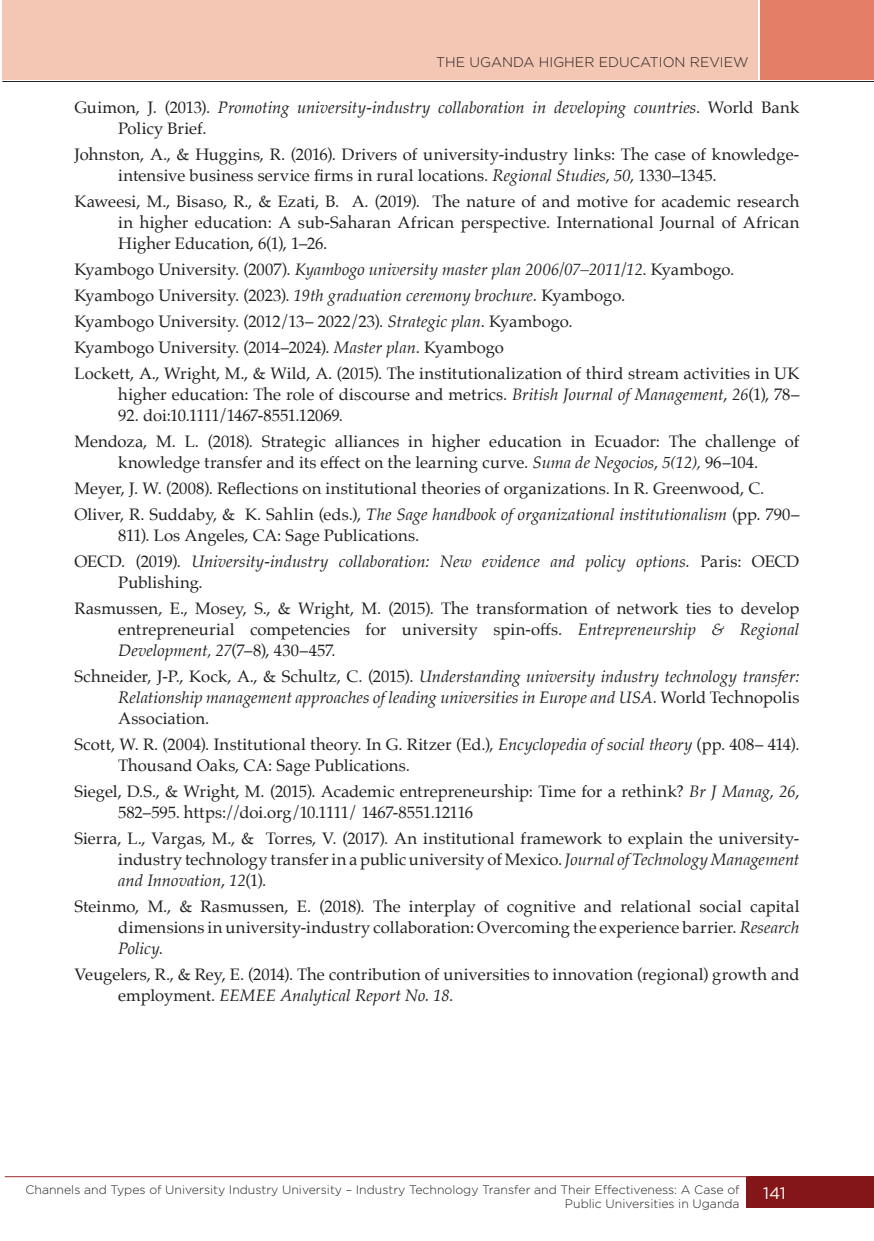
<style>
.page{position:relative;width:874px;height:1241px;background:#fff}
.page>*{position:absolute;margin:0;border:0;box-sizing:border-box;transform-origin:0 0}
.Ref_text{font:16.62px/21px "Palatino";color:#231f20}
.Ref_text-2{font:italic 16.62px/21px "Palatino";color:#231f20}
.t1{font:16.62px "Gotham";color:#fff}
.t2{font:300 14px "Gotham";color:#231f20}
.t3{font:300 12.25px/14.7px "Gotham";color:#231f20;text-align:right}
.s1{font-style:normal}
.s2{font-style:italic}
</style>
<div class="page">
<div style="left:2px;top:0;width:755px;height:79px;background:#f4c7b5"></div>
<div style="left:760px;top:0;width:113px;height:79px;background:#e37f66"></div>
<hr style="left:2px;top:81px;width:871px;height:1px;background:#231f20">
<div style="left:746px;top:1176px;width:127px;height:31px;background:#851618"></div>
<hr style="left:5px;top:1176px;width:743px;height:1px;background:#9b2d32">
<p class="t2" style="left:436px;top:53px;width:314px">THE UGANDA HIGHER EDUCATION REVIEW</p>
<p class="Ref_text-2" style="left:118px;top:96px;width:682px;text-indent:-44px"><span class="s1">Guimon, J. (2013).</span> Promoting university-industry collaboration in developing countries<span class="s1">. World Bank<br>Policy Brief.</span></p>
<p class="Ref_text" style="left:118px;top:144px;width:682px;text-indent:-44px">Johnston, A., &amp; Huggins, R. (2016). Drivers of university-industry links: The case of knowledge&shy;intensive business service firms in rural locations. <span class="s2">Regional Studies</span>, <span class="s2">50</span>, 1330–1345.</p>
<p class="Ref_text" style="left:118px;top:191px;width:682px;text-align:justify;text-indent:-44px">Kaweesi, M., Bisaso, R., &amp; Ezati, B. A. (2019). The nature of and motive for academic research in higher education: A sub-Saharan African perspective. International Journal of African Higher Education, 6(1), 1–26.</p>
<p class="Ref_text-2" style="left:74px;top:258px;width:661px"><span class="s1">Kyambogo University. (2007).</span> Kyambogo university master plan 2006/07–2011/12<span class="s1">. Kyambogo.</span></p>
<p class="Ref_text" style="left:74px;top:284px;width:552px">Kyambogo University. (2023). <span class="s2">19th graduation ceremony brochure.</span> Kyambogo.</p>
<p class="Ref_text" style="left:74px;top:310px;width:499px">Kyambogo University. (2012/13– 2022/23). <span class="s2">Strategic plan</span>. Kyambogo.</p>
<p class="Ref_text" style="left:74px;top:336px;width:431px">Kyambogo University. (2014–2024). <span class="s2">Master plan</span>. Kyambogo</p>
<p class="Ref_text" style="left:74px;top:362px;width:726px;text-align:right">Lockett, A., Wright, M., &amp; Wild, A. (2015). The institutionalization of third stream activities in UK higher education: The role of discourse and metrics. <span class="s2">British Journal of Management</span>, <span class="s2">26</span>(1), 78–</p>
<p class="Ref_text" style="left:118px;top:404px;width:226px">92. doi:10.1111/1467-8551.12069.</p>
<p class="Ref_text" style="left:74px;top:430px;width:726px;text-align:center">Mendoza, M. L. (2018). Strategic alliances in higher education in Ecuador: The challenge of knowledge transfer and its effect on the learning curve. <span class="s2">Suma de Negocios</span>, <span class="s2">5(12),</span> 96–104.</p>
<p class="Ref_text" style="left:74px;top:477px;width:691px">Meyer, J. W. (2008). Reflections on institutional theories of organizations. In R. Greenwood, C.</p>
<p class="Ref_text" style="left:118px;top:503px;width:682px;text-indent:-44px">Oliver, R. Suddaby, &amp; K. Sahlin (eds.), <span class="s2">The Sage handbook of organizational institutionalism</span> (pp. 790–<br>811). Los Angeles, CA: Sage Publications.</p>
<p class="Ref_text-2" style="left:118px;top:550px;width:682px;text-indent:-44px"><span class="s1">OECD. (2019).</span> University-industry collaboration: New evidence and policy options. <span class="s1">Paris: OECD<br>Publishing.</span></p>
<p class="Ref_text" style="left:118px;top:597px;width:682px;text-align:justify;text-indent:-44px">Rasmussen, E., Mosey, S., &amp; Wright, M. (2015). The transformation of network ties to develop entrepreneurial competencies for university spin-offs. <span class="s2">Entrepreneurship &amp; Regional Development, 27</span>(7–8), 430–457.</p>
<p class="Ref_text-2" style="left:118px;top:665px;width:682px;text-align:justify;text-indent:-44px"><span class="s1">Schneider, J-P., Kock, A., &amp; Schultz, C. (2015).</span> Understanding university industry technology transfer:<br>Relationship management approaches of leading universities in Europe and USA. <span class="s1">World Technopolis Association.</span></p>
<p class="Ref_text" style="left:118px;top:733px;width:682px;text-indent:-44px">Scott, W. R. (2004). Institutional theory. In G. Ritzer (Ed.), <span class="s2">Encyclopedia of social theory</span> (pp. 408– 414).<br>Thousand Oaks, CA: Sage Publications.</p>
<p class="Ref_text" style="left:118px;top:780px;width:682px;text-indent:-44px">Siegel, D.S., &amp; Wright, M. (2015). Academic entrepreneurship: Time for a rethink? <span class="s2">Br J Manag</span>, <span class="s2">26</span>,<br>582–595. https://doi.org/10.1111/ 1467-8551.12116</p>
<p class="Ref_text" style="left:118px;top:827px;width:682px;text-align:justify;text-indent:-44px">Sierra, L., Vargas, M., &amp; Torres, V. (2017). An institutional framework to explain the university&shy;industry technology transfer in a public university of Mexico. <span class="s2">Journal of Technology Management and Innovation</span>, <span class="s2">12</span>(1).</p>
<p class="Ref_text" style="left:118px;top:895px;width:682px;text-align:justify;text-indent:-44px">Steinmo, M., &amp; Rasmussen, E. (2018). The interplay of cognitive and relational social capital dimensions in university-industry collaboration: Overcoming the experience barrier. <span class="s2">Research Policy</span>.</p>
<p class="Ref_text" style="left:118px;top:963px;width:682px;text-indent:-44px">Veugelers, R., &amp; Rey, E. (2014). The contribution of universities to innovation (regional) growth and employment. <span class="s2">EEMEE Analytical Report No. 18</span>.</p>
<p class="t3" style="left:25px;top:1181px;width:715px">Channels and Types of University Industry University – Industry Technology Transfer and Their Effectiveness: A Case of<br>Public Universities in Uganda</p>
<p class="t1" style="left:762px;top:1182px;width:24px">141</p>
</div>
